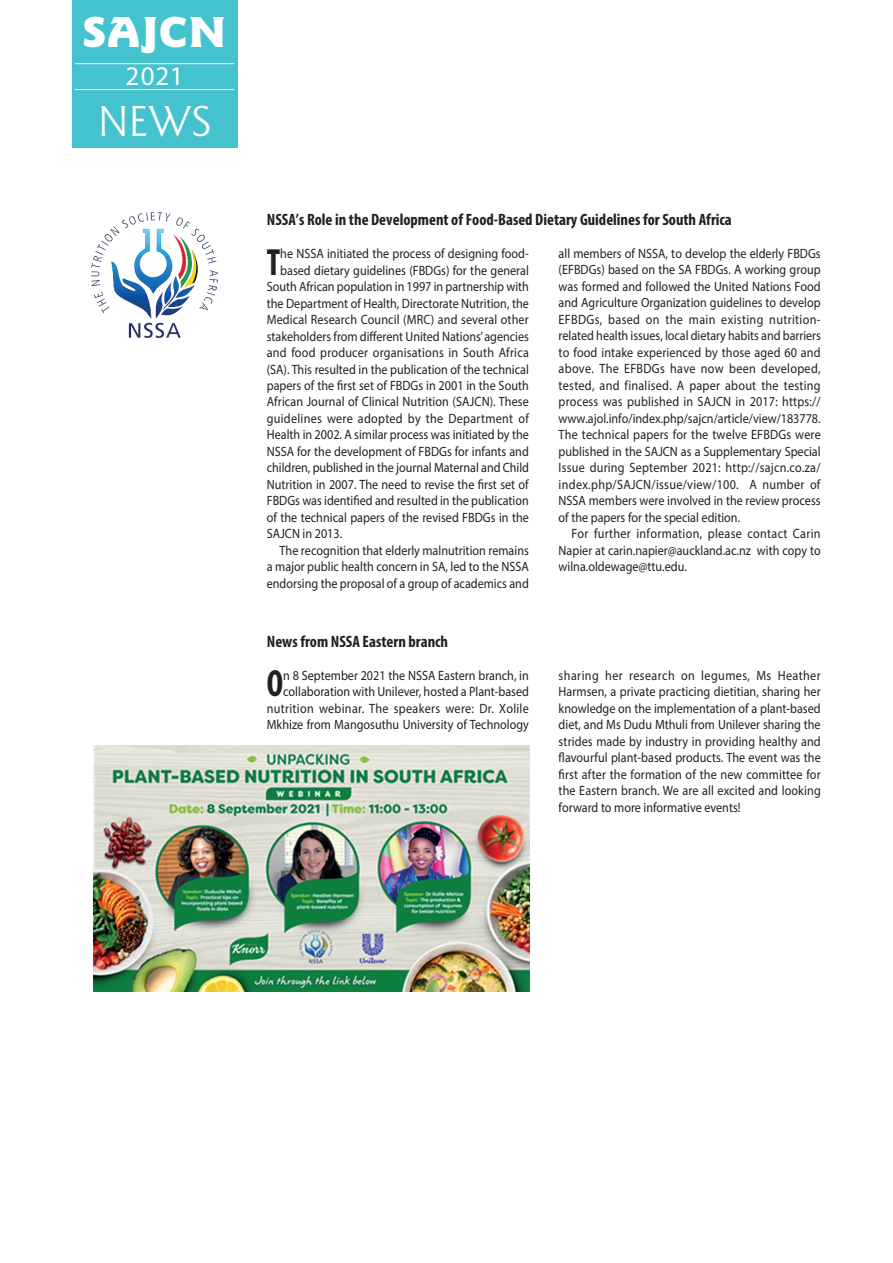
<style>
.page{position:relative;width:893px;height:1263px;background:#fff}
.page>*{position:absolute;margin:0;border:0;box-sizing:border-box;transform-origin:0 0}
.t1{font:900 45px "Goudy Sans Pro";letter-spacing:.025em;color:#fff}
.t2{font:45px "Goudy Sans Pro";color:#fff}
.t3{font:700 condensed 37.95px "Myriad Pro";color:#231f20;scale:.9 1}
.t4{font:27px "Myriad Pro";color:#fff}
.t5{font:700 condensed 16.5px "Myriad Pro";color:#231f20}
.t6{font:13.5px/16.5px "Myriad Pro";color:#231f20;text-align:justify;scale:.9 1}
.t7{font:13.5px "Myriad Pro";letter-spacing:.02em;color:#231f20;scale:.9 1}
.t8{font:13.5px "Myriad Pro";letter-spacing:.025em;color:#231f20;scale:.9 1}
</style>
<div class="page">
<div style="left:72px;top:0;width:165px;height:147px;background:#44c2ce"></div>
<hr style="left:75px;top:63px;width:159px;height:1px;background:#fff">
<hr style="left:75px;top:89px;width:159px;height:1px;background:#fff">
<img style="left:92px;top:213px;width:126px;height:125px">
<img style="left:93px;top:745px;width:437px;height:246px">
<h1 class="t1" style="left:83px;top:5px;width:145px">SAJCN</h1>
<h3 class="t4" style="left:125px;top:59px;width:60px">2021</h3>
<h1 class="t2" style="left:98px;top:96px;width:115px">NEWS</h1>
<p class="t5" style="left:267px;top:209px;width:466px">NSSA’s Role in the Development of Food-Based Dietary Guidelines for South Africa</p>
<h2 class="t3" style="left:267px;top:238px;width:16px">T</h2>
<p class="t6" style="left:280px;top:245px;width:278px">he NSSA initiated the process of designing food-</p>
<p class="t6" style="left:559px;top:245px;width:293px">all members of NSSA, to develop the elderly FBDGs (EFBDGs) based on the SA FBDGs. A working group was formed and followed the United Nations Food and Agriculture Organization guidelines to develop EFBDGs, based on the main existing nutrition&shy;related health issues, local dietary habits and barriers to food intake experienced by those aged 60 and above. The EFBDGs have now been developed, tested, and finalised. A paper about the testing process was published in SAJCN in 2017: https:// www.ajol.info/index.php/sajcn/article/view/183778.<br>The technical papers for the twelve EFBDGs were published in the SAJCN as a Supplementary Special Issue during September 2021: http://sajcn.co.za/ index.php/SAJCN/issue/view/100. A number of NSSA members were involved in the review process of the papers for the special edition.</p>
<p class="t6" style="left:559px;top:525px;width:293px;text-indent:13px">For further information, please contact Carin Napier at carin.napier@auckland.ac.nz with copy to wilna.oldewage@ttu.edu.</p>
<p class="t6" style="left:280px;top:261px;width:278px">based dietary guidelines (FBDGs) for the general</p>
<p class="t6" style="left:267px;top:278px;width:293px">South African population in 1997 in partnership with</p>
<p class="t6" style="left:267px;top:294px;width:293px">the Department of Health, Directorate Nutrition, the</p>
<p class="t6" style="left:267px;top:311px;width:293px">Medical Research Council (MRC) and several other</p>
<p class="t6" style="left:267px;top:327px;width:293px">stakeholders from different United Nations’ agencies</p>
<p class="t7" style="left:267px;top:344px;width:293px">and food producer organisations in South Africa</p>
<p class="t6" style="left:267px;top:360px;width:293px">(SA). This resulted in the publication of the technical</p>
<p class="t6" style="left:267px;top:377px;width:293px">papers of the first set of FBDGs in 2001 in the South</p>
<p class="t6" style="left:267px;top:393px;width:293px">African Journal of Clinical Nutrition (SAJCN). These</p>
<p class="t8" style="left:267px;top:410px;width:293px">guidelines were adopted by the Department of</p>
<p class="t6" style="left:267px;top:426px;width:293px">Health in 2002. A similar process was initiated by the</p>
<p class="t6" style="left:267px;top:443px;width:293px">NSSA for the development of FBDGs for infants and</p>
<p class="t6" style="left:267px;top:459px;width:293px">children, published in the journal Maternal and Child</p>
<p class="t6" style="left:267px;top:476px;width:293px">Nutrition in 2007. The need to revise the first set of</p>
<p class="t6" style="left:267px;top:492px;width:293px">FBDGs was identified and resulted in the publication</p>
<p class="t6" style="left:267px;top:509px;width:293px">of the technical papers of the revised FBDGs in the</p>
<p class="t6" style="left:267px;top:525px;width:85px">SAJCN in 2013.</p>
<p class="t6" style="left:280px;top:542px;width:278px">The recognition that elderly malnutrition remains</p>
<p class="t6" style="left:267px;top:558px;width:293px">a major public health concern in SA, led to the NSSA</p>
<p class="t6" style="left:267px;top:575px;width:293px">endorsing the proposal of a group of academics and</p>
<p class="t5" style="left:267px;top:631px;width:183px">News from NSSA Eastern branch</p>
<h2 class="t3" style="left:267px;top:660px;width:20px">O</h2>
<p class="t6" style="left:267px;top:667px;width:293px;text-align:right">n 8 September 2021 the NSSA Eastern branch, in collaboration with Unilever, hosted a Plant-based nutrition webinar. The speakers were: Dr. Xolile Mkhize from Mangosuthu University of Technology</p>
<p class="t6" style="left:559px;top:667px;width:293px">sharing her research on legumes, Ms Heather Harmsen, a private practicing dietitian, sharing her knowledge on the implementation of a plant-based diet, and Ms Dudu Mthuli from Unilever sharing the strides made by industry in providing healthy and flavourful plant-based products. The event was the first after the formation of the new committee for the Eastern branch. We are all excited and looking forward to more informative events!</p>
</div>
